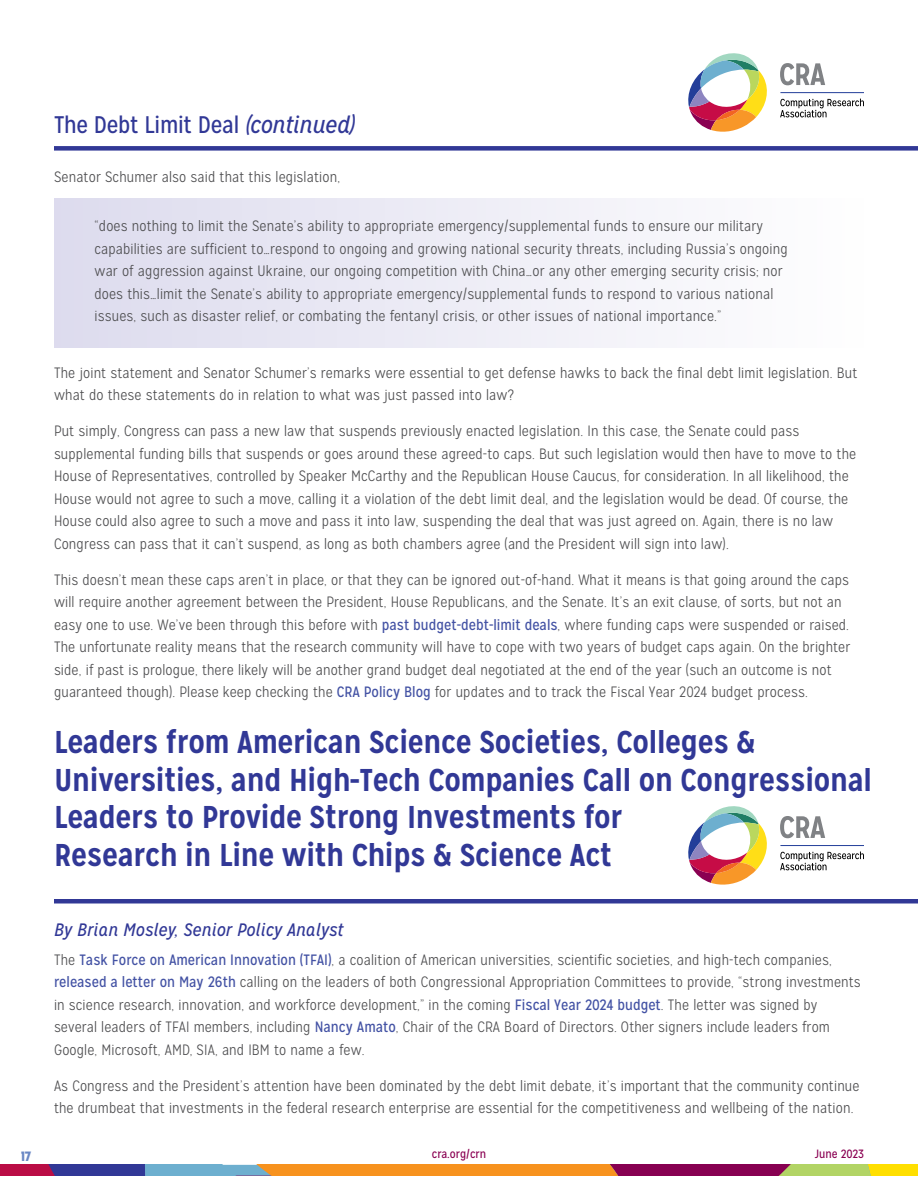
<style>
.page{position:relative;width:918px;height:1188px;background:#fff}
.page>*{position:absolute;margin:0;border:0;box-sizing:border-box;transform-origin:0 0}
.ARTICLE_TITLE{font:700 31.5px/37.5px "Mission Gothic";letter-spacing:-.01em;color:#313896}
.ARTICLE_TITLE-2{font:24px "Mission Gothic";letter-spacing:-.01em;color:#313896}
.AUTHOR{font:italic 18px "Mission Gothic";letter-spacing:.01em;color:#313896}
.BODY{font:300 15px/22.5px "Mission Gothic";letter-spacing:.01em;color:#4d4d4f}
.t1{font:900 13.5px "Mission Gothic";color:#6987c4}
.t2{font:12px "Mission Gothic";color:#8a0052}
.s1{font-style:italic}
.s2{font-weight:400;color:#4352a4}
</style>
<div class="page">
<svg style="left:0;top:1165px;width:918px;height:11px;background:#b27351"></svg>
<svg style="left:780px;top:99px;width:84px;height:18px"></svg>
<svg style="left:780px;top:63px;width:45px;height:22px"></svg>
<hr style="left:780px;top:92px;width:84px;height:1px;background:#233e99">
<svg style="left:688px;top:53px;width:79px;height:79px"></svg>
<div style="left:54px;top:146px;width:864px;height:5px;background:#313896"></div>
<div style="left:54px;top:199px;width:810px;height:149px;background:linear-gradient(to right,#dddbee,#fefefe)"></div>
<svg style="left:780px;top:852px;width:84px;height:18px"></svg>
<svg style="left:780px;top:816px;width:45px;height:22px"></svg>
<hr style="left:780px;top:845px;width:84px;height:1px;background:#233e99">
<svg style="left:688px;top:806px;width:79px;height:79px"></svg>
<div style="left:54px;top:899px;width:864px;height:5px;background:#313896"></div>
<p class="ARTICLE_TITLE-2" style="left:54px;top:110px;width:303px">The Debt Limit Deal <span class="s1">(continued)</span></p>
<p class="BODY" style="left:54px;top:166px;width:288px">Senator Schumer also said that this legislation,</p>
<p class="BODY" style="left:94px;top:215px;width:695px">“does nothing to limit the Senate’s ability to appropriate emergency/supplemental funds to ensure our military capabilities are sufficient to…respond to ongoing and growing national security threats, including Russia’s ongoing war of aggression against Ukraine, our ongoing competition with China…or any other emerging security crisis; nor does this…limit the Senate’s ability to appropriate emergency/supplemental funds to respond to various national issues, such as disaster relief, or combating the fentanyl crisis, or other issues of national importance.”</p>
<p class="BODY" style="left:54px;top:361px;width:805px">The joint statement and Senator Schumer’s remarks were essential to get defense hawks to back the final debt limit legislation. But what do these statements do in relation to what was just passed into law?</p>
<p class="BODY" style="left:54px;top:420px;width:804px">Put simply, Congress can pass a new law that suspends previously enacted legislation. In this case, the Senate could pass supplemental funding bills that suspends or goes around these agreed-to caps. But such legislation would then have to move to the House of Representatives, controlled by Speaker McCarthy and the Republican House Caucus, for consideration. In all likelihood, the House would not agree to such a move, calling it a violation of the debt limit deal, and the legislation would be dead. Of course, the House could also agree to such a move and pass it into law, suspending the deal that was just agreed on. Again, there is no law Congress can pass that it can’t suspend, as long as both chambers agree (and the President will sign into law).</p>
<p class="BODY" style="left:54px;top:568px;width:798px">This doesn’t mean these caps aren’t in place, or that they can be ignored out-of-hand. What it means is that going around the caps will require another agreement between the President, House Republicans, and the Senate. It’s an exit clause, of sorts, but not an easy one to use. We’ve been through this before with <span class="s2">past budget-debt-limit deals</span>, where funding caps were suspended or raised.<br>The unfortunate reality means that the research community will have to cope with two years of budget caps again. On the brighter side, if past is prologue, there likely will be another grand budget deal negotiated at the end of the year (such an outcome is not guaranteed though). Please keep checking the <span class="s2">CRA Policy Blog</span> for updates and to track the Fiscal Year 2024 budget process.</p>
<p class="ARTICLE_TITLE" style="left:54px;top:723px;width:819px">Leaders from American Science Societies, Colleges &amp; Universities, and High-Tech Companies Call on Congressional Leaders to Provide Strong Investments for<br>Research in Line with Chips &amp; Science Act</p>
<p class="AUTHOR" style="left:54px;top:918px;width:291px">By Brian Mosley, Senior Policy Analyst</p>
<p class="BODY" style="left:54px;top:949px;width:808px">The <span class="s2">Task Force on American Innovation (TFAI)</span>, a coalition of American universities, scientific societies, and high-tech companies, <span class="s2">released a letter on May 26th</span> calling on the leaders of both Congressional Appropriation Committees to provide, “strong investments in science research, innovation, and workforce development,” in the coming <span class="s2">Fiscal Year 2024 budget</span>. The letter was signed by several leaders of TFAI members, including <span class="s2">Nancy Amato</span>, Chair of the CRA Board of Directors. Other signers include leaders from Google, Microsoft, AMD, SIA, and IBM to name a few.</p>
<p class="BODY" style="left:54px;top:1075px;width:807px">As Congress and the President’s attention have been dominated by the debt limit debate, it’s important that the community continue the drumbeat that investments in the federal research enterprise are essential for the competitiveness and wellbeing of the nation.</p>
<p class="t1" style="left:21px;top:1147px;width:11px">17</p>
<p class="t2" style="left:432px;top:1147px;width:56px">cra.org/crn</p>
<p class="t2" style="left:815px;top:1147px;width:51px">June 2023</p>
</div>
